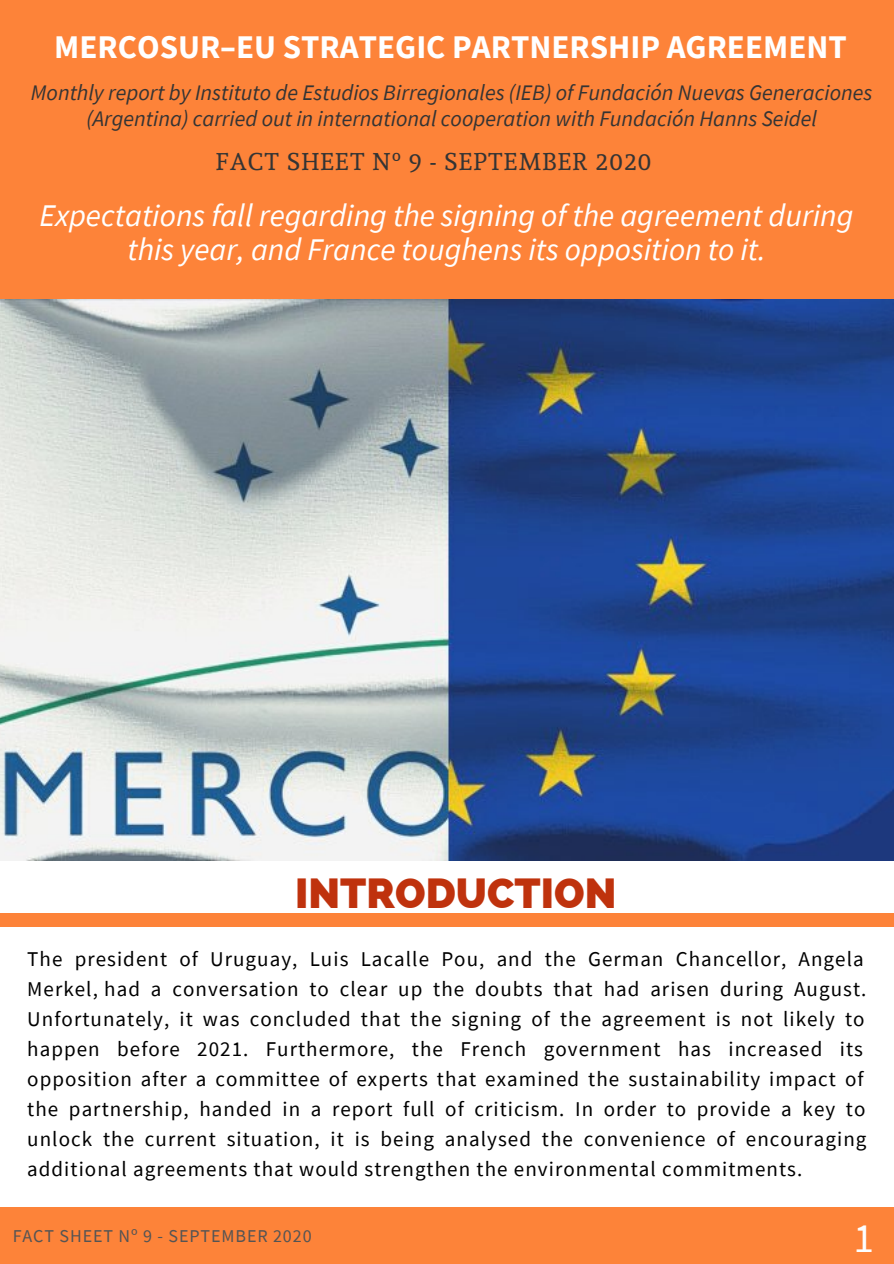
<style>
.page{position:relative;width:894px;height:1264px;background:#fff}
.page>*{position:absolute;margin:0;border:0;box-sizing:border-box;transform-origin:0 0}
.t1{font:800 42px "Raleway";color:#bf320d}
.t2{font:41.4px "Source Sans Pro";color:#fcfeff}
.t3{font:700 33px "Source Sans Pro";color:#fff}
.t4{font:italic 31.5px "Source Sans Pro";color:#fff}
.t5{font:24px "Andada";letter-spacing:.05em;color:#343434}
.t6{font:italic 22.2px/26px "Source Sans Pro";color:#343434;text-align:center}
.t7{font:21px/30.2px "Source Sans Pro";letter-spacing:.05em;color:#000}
.t8{font:18px "Source Sans Pro";letter-spacing:.05em;color:#545454}
</style>
<div class="page">
<div style="left:0;top:0;width:893px;height:301px;background:#fd8339"></div>
<div style="left:0;top:1207px;width:893px;height:56px;background:#fd8339"></div>
<div style="left:0;top:913px;width:893px;height:13px;background:#fd8339"></div>
<img style="left:0;top:300px;width:893px;height:560px">
<p class="t3" style="left:54px;top:26px;width:793px">MERCOSUR–EU STRATEGIC PARTNERSHIP AGREEMENT</p>
<p class="t6" style="left:31px;top:79px;width:842px">Monthly report by Instituto de Estudios Birregionales (IEB) of Fundación Nuevas Generaciones (Argentina) carried out in international cooperation with Fundación Hanns Seidel</p>
<p class="t5" style="left:216px;top:147px;width:437px">FACT SHEET Nº 9 - SEPTEMBER 2020</p>
<p class="t4" style="left:40px;top:195px;width:815px">Expectations fall regarding the signing of the agreement during</p>
<p class="t4" style="left:127px;top:229px;width:639px">this year, and France toughens its opposition to it.</p>
<p class="t1" style="left:295px;top:868px;width:322px">INTRODUCTION</p>
<p class="t7" style="left:27px;top:943px;width:840px">The president of Uruguay, Luis Lacalle Pou, and the German Chancellor, Angela Merkel, had a conversation to clear up the doubts that had arisen during August.<br>Unfortunately, it was concluded that the signing of the agreement is not likely to happen before 2021. Furthermore, the French government has increased its opposition after a committee of experts that examined the sustainability impact of the partnership, handed in a report full of criticism. In order to provide a key to unlock the current situation, it is being analysed the convenience of encouraging additional agreements that would strengthen the environmental commitments.</p>
<p class="t8" style="left:13px;top:1224px;width:300px">FACT SHEET Nº 9 - SEPTEMBER 2020</p>
<p class="t2" style="left:853px;top:1211px;width:22px">1</p>
</div>
